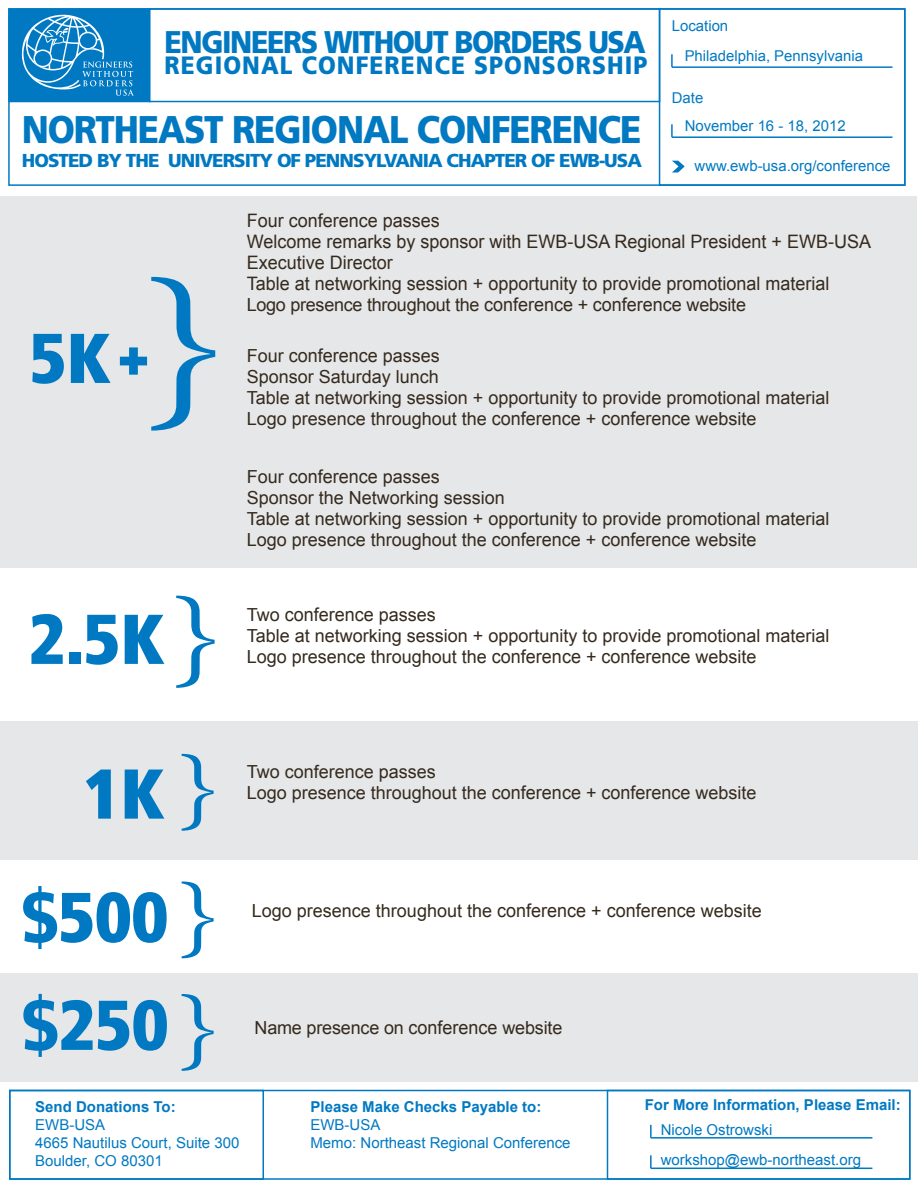
<style>
.page{position:relative;width:918px;height:1188px;background:#fff}
.page>*{position:absolute;margin:0;border:0;box-sizing:border-box;transform-origin:0 0}
.t1{font:180px "Times";color:#0079c2}
.t2{font:108px "Times";color:#0079c2}
.t3{font:90px "Times";color:#0079c2}
.t4{font:900 condensed 70.35px "Frutiger";color:#0079c2}
.t5{font:900 54px "Frutiger";color:#0079c2}
.t6{font:900 38.55px "Frutiger";letter-spacing:-.035em;color:#0079c2;scale:.91 1}
.t7{font:900 31.35px "Frutiger";letter-spacing:-.05em;color:#0079c2;scale:.91 1}
.t8{font:900 25.05px "Frutiger";letter-spacing:.045em;color:#0079c2;scale:.91 1}
.t9{font:900 18.75px "Frutiger";letter-spacing:-.05em;color:#0079c2}
.t10{font:18.6px "Arial";color:#352a1d}
.t11{font:18px "Arial";color:#352a1d}
.t12{font:15px/18px "Arial";color:#0079c2}
.t13{font:700 15px "Arial";color:#0079c2}
.s1{font-size:18.6px}
.s2{font-size:18px}
.s3{font-weight:700}
</style>
<div class="page">
<div style="left:1px;top:196px;width:916px;height:371px;background:#e6e7e9"></div>
<div style="left:0;top:973px;width:918px;height:109px;background:#e6e7e9"></div>
<div style="left:0;top:721px;width:918px;height:139px;background:#e6e7e9"></div>
<div style="left:9px;top:9px;width:141px;height:93px;background:#0079c2"></div>
<div style="left:8px;top:8px;width:142px;height:94px;border:1px solid #0079c2"></div>
<div style="left:659px;top:8px;width:247px;height:178px;border:1px solid #0079c2"></div>
<div style="left:149px;top:8px;width:511px;height:94px;border:1px solid #0079c2"></div>
<hr style="left:672px;top:66px;width:221px;height:2px;background:#0079c2">
<svg style="left:671px;top:54px;width:2px;height:13px"></svg>
<hr style="left:672px;top:136px;width:221px;height:2px;background:#0079c2">
<svg style="left:671px;top:124px;width:2px;height:13px"></svg>
<svg style="left:672px;top:161px;width:13px;height:11px"></svg>
<svg style="left:22px;top:15px;width:112px;height:81px"></svg>
<div style="left:9px;top:1090px;width:901px;height:90px;border:2px solid #0079c2"></div>
<div style="left:607px;top:1090px;width:303px;height:90px;border:2px solid #0079c2"></div>
<hr style="left:651px;top:1137px;width:221px;height:2px;background:#0079c2">
<svg style="left:650px;top:1125px;width:2px;height:13px"></svg>
<hr style="left:651px;top:1168px;width:221px;height:1px;background:#0079c2">
<svg style="left:650px;top:1155px;width:2px;height:13px"></svg>
<div style="left:9px;top:1090px;width:255px;height:90px;border:2px solid #0079c2"></div>
<p class="t7" style="left:165px;top:23px;width:530px">ENGINEERS WITHOUT BORDERS USA</p>
<p class="t8" style="left:165px;top:50px;width:532px">REGIONAL CONFERENCE SPONSORSHIP</p>
<p class="t6" style="left:22px;top:107px;width:682px">NORTHEAST REGIONAL CONFERENCE</p>
<p class="t9" style="left:22px;top:149px;width:622px">HOSTED BY THE UNIVERSITY OF PENNSYLVANIA CHAPTER OF EWB-USA</p>
<p class="t12" style="left:672px;top:16px;width:58px">Location</p>
<p class="t12" style="left:685px;top:47px;width:180px">Philadelphia, Pennsylvania</p>
<p class="t12" style="left:685px;top:83px;width:162px;line-height:28.2px;text-indent:-13px">Date<br>November 16 - 18, 2012</p>
<p class="t12" style="left:695px;top:157px;width:197px">www.ewb-usa.org/conference</p>
<p class="t4" style="left:30px;top:316px;width:82px">5K</p>
<p class="t1" style="left:140px;top:170px;width:88px">}</p>
<p class="t5" style="left:117px;top:323px;width:34px">+</p>
<p class="t4" style="left:29px;top:596px;width:137px">2.5K</p>
<p class="t2" style="left:170px;top:531px;width:53px">}</p>
<p class="t10" style="left:247px;top:208px;width:195px">Four conference passes</p>
<p class="t10" style="left:247px;top:229px;width:626px">Welcome remarks by sponsor with EWB-USA Regional President + EWB-USA</p>
<p class="t10" style="left:247px;top:250px;width:148px">Executive Director</p>
<p class="t10" style="left:247px;top:271px;width:584px">Table at networking session + opportunity to provide promotional material</p>
<p class="t11" style="left:247px;top:293px;width:501px">Logo presence throughout the <span class="s1">conference</span> + <span class="s1">conference</span> website</p>
<p class="t11" style="left:247px;top:344px;width:195px">Four <span class="s1">conference</span> passes</p>
<p class="t11" style="left:247px;top:365px;width:194px">Sponsor Saturday lunch</p>
<p class="t11" style="left:247px;top:386px;width:584px">Table at networking session + opportunity to provide promotional material</p>
<p class="t11" style="left:247px;top:407px;width:511px">Logo presence throughout the <span class="s1">conference</span> + <span class="s1">conference</span> website</p>
<p class="t11" style="left:247px;top:465px;width:195px">Four <span class="s1">conference</span> passes</p>
<p class="t11" style="left:247px;top:486px;width:260px">Sponsor the Networking session</p>
<p class="t11" style="left:247px;top:507px;width:584px">Table at networking session + opportunity to provide promotional material</p>
<p class="t11" style="left:247px;top:528px;width:511px">Logo presence throughout the <span class="s1">conference</span> + <span class="s1">conference</span> website</p>
<p class="t10" style="left:247px;top:602px;width:191px"><span class="s2">Two</span> conference <span class="s2">passes</span></p>
<p class="t11" style="left:247px;top:624px;width:584px">Table at networking session + opportunity to provide promotional material</p>
<p class="t11" style="left:247px;top:645px;width:511px">Logo presence throughout the <span class="s1">conference</span> + <span class="s1">conference</span> website</p>
<p class="t3" style="left:176px;top:700px;width:45px">}</p>
<p class="t4" style="left:84px;top:751px;width:82px">1K</p>
<p class="t11" style="left:247px;top:760px;width:191px">Two conference passes</p>
<p class="t11" style="left:247px;top:781px;width:511px">Logo presence throughout the <span class="s1">conference</span> + <span class="s1">conference</span> website</p>
<p class="t4" style="left:22px;top:875px;width:148px">$500</p>
<p class="t4" style="left:22px;top:982px;width:148px">$250</p>
<p class="t3" style="left:176px;top:828px;width:45px">}</p>
<p class="t3" style="left:176px;top:940px;width:45px">}</p>
<p class="t12" style="left:35px;top:1098px;width:206px"><span class="s3">Send Donations To:<br></span>EWB-USA<br>4665 Nautilus Court, Suite 300<br>Boulder, CO 80301</p>
<p class="t11" style="left:252px;top:899px;width:511px">Logo presence throughout the <span class="s1">conference</span> + <span class="s1">conference</span> website</p>
<p class="t11" style="left:255px;top:1016px;width:309px">Name presence on <span class="s1">conference</span> website</p>
<p class="t13" style="left:310px;top:1097px;width:232px">Please Make Checks Payable to:</p>
<p class="t13" style="left:645px;top:1095px;width:257px">For More Information, Please Email:</p>
<p class="t12" style="left:310px;top:1116px;width:262px">EWB-USA<br>Memo: Northeast Regional Conference</p>
<p class="t12" style="left:661px;top:1115px;width:202px;line-height:30px">Nicole Ostrowski workshop@ewb-northeast.org</p>
</div>
